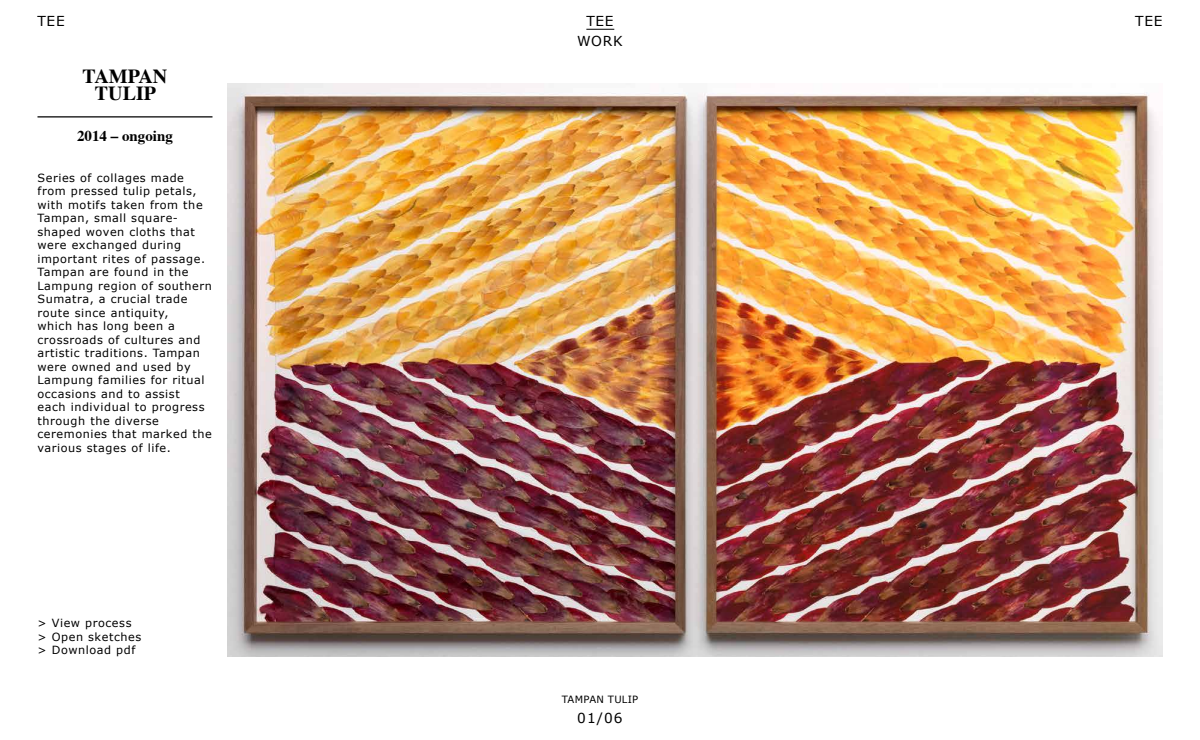
<style>
.page{position:relative;width:1200px;height:740px;background:#fff}
.page>*{position:absolute;margin:0;border:0;box-sizing:border-box;transform-origin:0 0}
.t1{font:700 20px/17.5px "Times";color:#000;text-align:center}
.t2{font:700 15px "Times";color:#000}
.t3{font:13.75px "Verdana";letter-spacing:.05em;color:#000}
.t4{font:11.25px/13.5px "Verdana";letter-spacing:.05em;color:#000}
.t5{font:10px "Verdana";letter-spacing:.025em;color:#000}
</style>
<div class="page">
<svg style="left:586px;top:29px;width:28px;height:1px"></svg>
<hr style="left:38px;top:116px;width:174px;height:2px;background:#000">
<img style="left:228px;top:84px;width:935px;height:572px">
<p class="t3" style="left:38px;top:11px;width:29px">TEE</p>
<p class="t3" style="left:586px;top:11px;width:29px">TEE</p>
<p class="t3" style="left:1135px;top:11px;width:29px">TEE</p>
<h1 class="t1" style="left:83px;top:65px;width:86px">TAMPAN<br>TULIP</h1>
<h2 class="t2" style="left:77px;top:122px;width:97px">2014 – ONGOING</h2>
<p class="t4" style="left:38px;top:171px;width:176px">Series of collages made from pressed tulip petals, with motifs taken from the<br>Tampan, small square&shy;shaped woven cloths that were exchanged during important rites of passage.<br>Tampan are found in the<br>Lampung region of southern<br>Sumatra, a crucial trade route since antiquity,<br>which has long been a crossroads of cultures and artistic traditions. Tampan were owned and used by<br>Lampung families for ritual occasions and to assist<br>each individual to progress through the diverse ceremonies that marked the various stages of life.</p>
<p class="t4" style="left:38px;top:616px;width:105px">&gt; View process &gt; Open sketches &gt; Download pdf</p>
<p class="t3" style="left:577px;top:31px;width:47px">work</p>
<p class="t5" style="left:562px;top:692px;width:78px">tampan tulip</p>
<p class="t3" style="left:577px;top:708px;width:47px">01/06</p>
</div>
